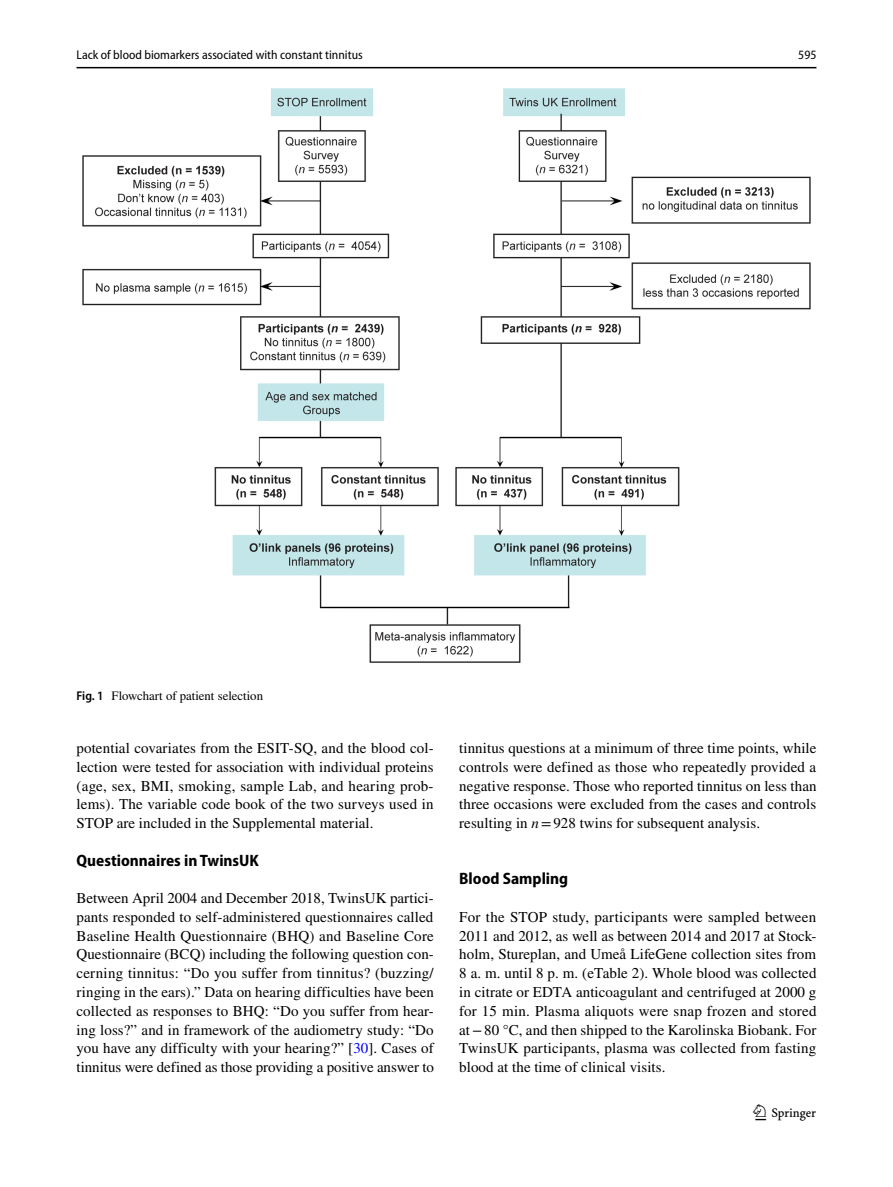
<style>
.page{position:relative;width:893px;height:1187px;background:#fff}
.page>*{position:absolute;margin:0;border:0;box-sizing:border-box;transform-origin:0 0}
.t1{font:22.5px "Springnew Regular 3";color:#000}
.t2{font:700 semi-condensed 16.5px "Myriad Pro";color:#000}
.t3{font:15px/18.8px "STIX";letter-spacing:.005em;color:#000;text-align:justify}
.t4{font:12.75px "Myriad Pro Semi Cn 3";color:#000}
.t5{font:12.75px "STIX";color:#000}
.t6{font:semi-condensed 12.75px "Myriad Pro";color:#000}
.s1{font-family:"Myriad Pro";font-weight:600;font-stretch:semi-condensed}
.s2{color:#00f}
.s3{font-style:italic}
</style>
<div class="page">
<hr style="left:77px;top:67px;width:739px;height:1px;background:#000">
<img style="left:82px;top:88px;width:729px;height:575px">
<p class="t4" style="left:77px;top:48px;width:288px">Lack of blood biomarkers associated with constant tinnitus</p>
<p class="t6" style="left:798px;top:48px;width:20px">595</p>
<p class="t5" style="left:77px;top:686px;width:188px"><span class="s1">Fig. 1</span> Flowchart of patient selection</p>
<p class="t3" style="left:77px;top:739px;width:359px">potential covariates from the ESIT-SQ, and the blood col&shy;lection were tested for association with individual proteins (age, sex, BMI, smoking, sample Lab, and hearing prob&shy;lems). The variable code book of the two surveys used in STOP are included in the Supplemental material.</p>
<p class="t2" style="left:77px;top:850px;width:184px">Questionnaires in TwinsUK</p>
<p class="t3" style="left:77px;top:889px;width:359px">Between April 2004 and December 2018, TwinsUK partici&shy;pants responded to self-administered questionnaires called Baseline Health Questionnaire (BHQ) and Baseline Core Questionnaire (BCQ) including the following question con&shy;cerning tinnitus: “Do you suffer from tinnitus? (buzzing/ ringing in the ears).” Data on hearing difficulties have been collected as responses to BHQ: “Do you suffer from hear&shy;ing loss?” and in framework of the audiometry study: “Do you have any difficulty with your hearing?” [<span class="s2">30</span>]. Cases of tinnitus were defined as those providing a positive answer to</p>
<p class="t3" style="left:459px;top:739px;width:359px">tinnitus questions at a minimum of three time points, while controls were defined as those who repeatedly provided a negative response. Those who reported tinnitus on less than three occasions were excluded from the cases and controls resulting in <span class="s3">n</span>=928 twins for subsequent analysis.</p>
<p class="t2" style="left:459px;top:869px;width:110px">Blood Sampling</p>
<p class="t3" style="left:459px;top:908px;width:359px">For the STOP study, participants were sampled between 2011 and 2012, as well as between 2014 and 2017 at Stock&shy;holm, Stureplan, and Umeå LifeGene collection sites from 8 a. m. until 8 p. m. (eTable 2). Whole blood was collected in citrate or EDTA anticoagulant and centrifuged at 2000 g for 15 min. Plasma aliquots were snap frozen and stored at−80 °C, and then shipped to the Karolinska Biobank. For TwinsUK participants, plasma was collected from fasting blood at the time of clinical visits.</p>
<h1 class="t1" style="left:755px;top:1104px;width:62px">1 3</h1>
</div>
